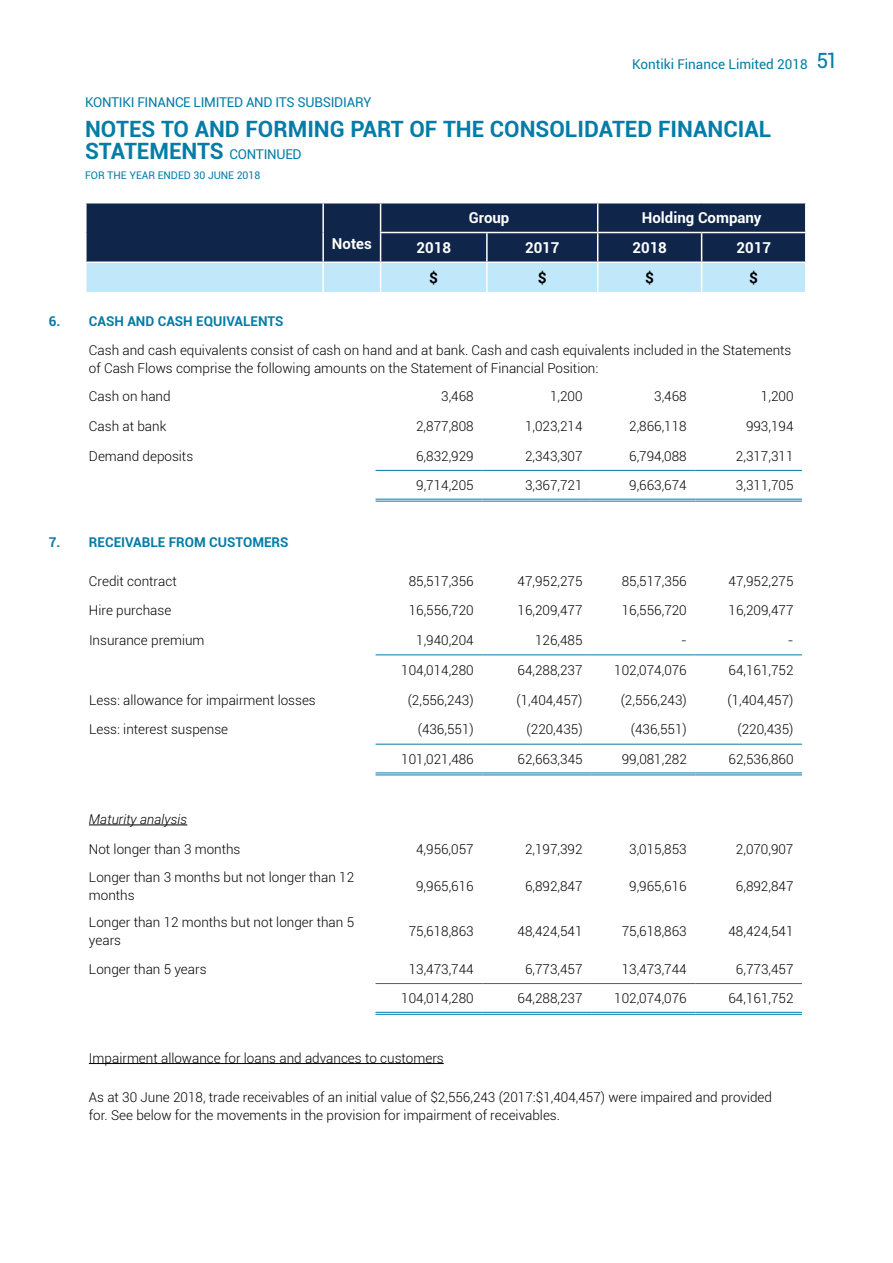
<style>
.page{position:relative;width:893px;height:1263px;background:#fff}
.page>*{position:absolute;margin:0;border:0;box-sizing:border-box;transform-origin:0 0}
.t1{font:700 22.5px/22.5px "Roboto";color:#047ca7}
.t2{font:700 15px "Roboto";color:#fff}
.t3{font:700 15px "Roboto";color:#000}
.t4{font:300 13.5px/18px "Roboto";color:#000}
.t5{font:700 13.5px "Roboto";color:#047ca7}
.t6{font:13.5px "Roboto";letter-spacing:-.02em;color:#047ca7}
.t7{font:13.5px "Roboto";color:#047ca7}
.t8{font:italic 300 13.5px "Roboto";color:#000}
.t9{font:10.5px "Roboto";color:#047ca7}
.s1{font-size:21px}
.s2{font-weight:400;font-size:13.5px}
</style>
<div class="page">
<hr style="left:376px;top:470px;width:106px;height:1px;background:#047ca7">
<hr style="left:482px;top:470px;width:109px;height:1px;background:#047ca7">
<hr style="left:591px;top:470px;width:104px;height:1px;background:#047ca7">
<hr style="left:695px;top:470px;width:107px;height:1px;background:#047ca7">
<hr style="left:376px;top:499px;width:106px;height:1px;background:#047ca7">
<hr style="left:376px;top:501px;width:106px;height:1px;background:#047ca7">
<hr style="left:482px;top:499px;width:109px;height:1px;background:#047ca7">
<hr style="left:482px;top:501px;width:109px;height:1px;background:#047ca7">
<hr style="left:591px;top:499px;width:104px;height:1px;background:#047ca7">
<hr style="left:591px;top:501px;width:104px;height:1px;background:#047ca7">
<hr style="left:695px;top:499px;width:107px;height:1px;background:#047ca7">
<hr style="left:695px;top:501px;width:107px;height:1px;background:#047ca7">
<hr style="left:376px;top:654px;width:106px;height:1px;background:#047ca7">
<hr style="left:482px;top:654px;width:109px;height:1px;background:#047ca7">
<hr style="left:591px;top:654px;width:104px;height:1px;background:#047ca7">
<hr style="left:695px;top:654px;width:107px;height:1px;background:#047ca7">
<hr style="left:376px;top:744px;width:106px;height:1px;background:#047ca7">
<hr style="left:482px;top:744px;width:109px;height:1px;background:#047ca7">
<hr style="left:591px;top:744px;width:104px;height:1px;background:#047ca7">
<hr style="left:695px;top:744px;width:107px;height:1px;background:#047ca7">
<hr style="left:376px;top:772px;width:106px;height:1px;background:#047ca7">
<hr style="left:376px;top:774px;width:106px;height:1px;background:#047ca7">
<hr style="left:482px;top:772px;width:109px;height:1px;background:#047ca7">
<hr style="left:482px;top:774px;width:109px;height:1px;background:#047ca7">
<hr style="left:591px;top:772px;width:104px;height:1px;background:#047ca7">
<hr style="left:591px;top:774px;width:104px;height:1px;background:#047ca7">
<hr style="left:695px;top:772px;width:107px;height:1px;background:#047ca7">
<hr style="left:695px;top:774px;width:107px;height:1px;background:#047ca7">
<hr style="left:376px;top:983px;width:106px;height:1px;background:#047ca7">
<hr style="left:482px;top:983px;width:109px;height:1px;background:#047ca7">
<hr style="left:591px;top:983px;width:104px;height:1px;background:#047ca7">
<hr style="left:695px;top:983px;width:107px;height:1px;background:#047ca7">
<hr style="left:376px;top:1012px;width:106px;height:1px;background:#047ca7">
<hr style="left:376px;top:1014px;width:106px;height:1px;background:#047ca7">
<hr style="left:482px;top:1012px;width:109px;height:1px;background:#047ca7">
<hr style="left:482px;top:1014px;width:109px;height:1px;background:#047ca7">
<hr style="left:591px;top:1012px;width:104px;height:1px;background:#047ca7">
<hr style="left:591px;top:1014px;width:104px;height:1px;background:#047ca7">
<hr style="left:695px;top:1012px;width:107px;height:1px;background:#047ca7">
<hr style="left:695px;top:1014px;width:107px;height:1px;background:#047ca7">
<hr style="left:89px;top:824px;width:98px;height:1px;background:#000">
<hr style="left:89px;top:1063px;width:355px;height:1px;background:#000">
<svg style="left:86px;top:203px;width:720px;height:89px;background:#56708c"></svg>
<p class="t6" style="left:85px;top:92px;width:288px">KONTIKI FINANCE LIMITED AND ITS SUBSIDIARY</p>
<p class="t7" style="left:632px;top:54px;width:207px">Kontiki Finance Limited 2018 <span class="s1">51</span></p>
<h1 class="t1" style="left:85px;top:117px;width:688px">NOTES TO AND FORMING PART OF THE CONSOLIDATED FINANCIAL<br>STATEMENTS <span class="s2">CONTINUED</span></h1>
<p class="t9" style="left:85px;top:167px;width:177px">FOR THE YEAR ENDED 30 JUNE 2018</p>
<p class="t2" style="left:332px;top:233px;width:41px">Notes</p>
<p class="t2" style="left:469px;top:207px;width:42px">Group</p>
<p class="t2" style="left:642px;top:207px;width:121px">Holding Company</p>
<p class="t2" style="left:416px;top:237px;width:36px">2018</p>
<p class="t2" style="left:525px;top:237px;width:36px">2017</p>
<p class="t2" style="left:632px;top:237px;width:36px">2018</p>
<p class="t2" style="left:736px;top:237px;width:36px">2017</p>
<p class="t3" style="left:429px;top:267px;width:10px">$</p>
<p class="t3" style="left:538px;top:267px;width:10px">$</p>
<p class="t3" style="left:645px;top:267px;width:10px">$</p>
<p class="t3" style="left:749px;top:267px;width:10px">$</p>
<p class="t5" style="left:49px;top:312px;width:236px">6. CASH AND CASH EQUIVALENTS</p>
<p class="t4" style="left:89px;top:340px;width:704px">Cash and cash equivalents consist of cash on hand and at bank. Cash and cash equivalents included in the Statements of Cash Flows comprise the following amounts on the Statement of Financial Position:</p>
<p class="t4" style="left:89px;top:387px;width:83px">Cash on hand</p>
<p class="t4" style="left:441px;top:387px;width:34px">3,468</p>
<p class="t4" style="left:550px;top:387px;width:34px">1,200</p>
<p class="t4" style="left:654px;top:387px;width:34px">3,468</p>
<p class="t4" style="left:761px;top:387px;width:34px">1,200</p>
<p class="t4" style="left:89px;top:416px;width:79px">Cash at bank</p>
<p class="t4" style="left:416px;top:416px;width:59px">2,877,808</p>
<p class="t4" style="left:525px;top:416px;width:59px">1,023,214</p>
<p class="t4" style="left:629px;top:416px;width:59px">2,866,118</p>
<p class="t4" style="left:746px;top:416px;width:49px">993,194</p>
<p class="t4" style="left:89px;top:446px;width:106px">Demand deposits</p>
<p class="t4" style="left:416px;top:446px;width:59px">6,832,929</p>
<p class="t4" style="left:525px;top:446px;width:59px">2,343,307</p>
<p class="t4" style="left:629px;top:446px;width:59px">6,794,088</p>
<p class="t4" style="left:736px;top:446px;width:59px">2,317,311</p>
<p class="t4" style="left:416px;top:476px;width:59px">9,714,205</p>
<p class="t4" style="left:525px;top:476px;width:59px">3,367,721</p>
<p class="t4" style="left:629px;top:476px;width:59px">9,663,674</p>
<p class="t4" style="left:736px;top:476px;width:59px">3,311,705</p>
<p class="t5" style="left:49px;top:533px;width:241px">7. RECEIVABLE FROM CUSTOMERS</p>
<p class="t4" style="left:89px;top:571px;width:89px">Credit contract</p>
<p class="t4" style="left:409px;top:571px;width:66px">85,517,356</p>
<p class="t4" style="left:518px;top:571px;width:66px">47,952,275</p>
<p class="t4" style="left:622px;top:571px;width:66px">85,517,356</p>
<p class="t4" style="left:728px;top:571px;width:66px">47,952,275</p>
<p class="t4" style="left:89px;top:601px;width:84px">Hire purchase</p>
<p class="t4" style="left:409px;top:601px;width:66px">16,556,720</p>
<p class="t4" style="left:518px;top:601px;width:66px">16,209,477</p>
<p class="t4" style="left:622px;top:601px;width:66px">16,556,720</p>
<p class="t4" style="left:728px;top:601px;width:66px">16,209,477</p>
<p class="t4" style="left:89px;top:631px;width:117px">Insurance premium</p>
<p class="t4" style="left:416px;top:631px;width:59px">1,940,204</p>
<p class="t4" style="left:535px;top:631px;width:49px">126,485</p>
<p class="t4" style="left:681px;top:631px;width:7px">-</p>
<p class="t4" style="left:788px;top:631px;width:7px">-</p>
<p class="t4" style="left:401px;top:661px;width:74px">104,014,280</p>
<p class="t4" style="left:518px;top:661px;width:66px">64,288,237</p>
<p class="t4" style="left:614px;top:661px;width:74px">102,074,076</p>
<p class="t4" style="left:728px;top:661px;width:66px">64,161,752</p>
<p class="t4" style="left:89px;top:690px;width:228px">Less: allowance for impairment losses</p>
<p class="t4" style="left:408px;top:690px;width:68px">(2,556,243)</p>
<p class="t4" style="left:517px;top:690px;width:68px">(1,404,457)</p>
<p class="t4" style="left:621px;top:690px;width:68px">(2,556,243)</p>
<p class="t4" style="left:727px;top:690px;width:68px">(1,404,457)</p>
<p class="t4" style="left:89px;top:720px;width:141px">Less: interest suspense</p>
<p class="t4" style="left:418px;top:720px;width:57px">(436,551)</p>
<p class="t4" style="left:527px;top:720px;width:57px">(220,435)</p>
<p class="t4" style="left:631px;top:720px;width:57px">(436,551)</p>
<p class="t4" style="left:738px;top:720px;width:57px">(220,435)</p>
<p class="t4" style="left:401px;top:750px;width:74px">101,021,486</p>
<p class="t4" style="left:518px;top:750px;width:66px">62,663,345</p>
<p class="t4" style="left:622px;top:750px;width:66px">99,081,282</p>
<p class="t4" style="left:729px;top:750px;width:66px">62,536,860</p>
<p class="t8" style="left:89px;top:810px;width:100px">Maturity analysis</p>
<p class="t4" style="left:89px;top:839px;width:153px">Not longer than 3 months</p>
<p class="t4" style="left:416px;top:839px;width:59px">4,956,057</p>
<p class="t4" style="left:525px;top:839px;width:59px">2,197,392</p>
<p class="t4" style="left:629px;top:839px;width:59px">3,015,853</p>
<p class="t4" style="left:736px;top:839px;width:59px">2,070,907</p>
<p class="t4" style="left:89px;top:868px;width:267px">Longer than 3 months but not longer than 12 months</p>
<p class="t4" style="left:416px;top:877px;width:59px">9,965,616</p>
<p class="t4" style="left:525px;top:877px;width:59px">6,892,847</p>
<p class="t4" style="left:629px;top:877px;width:59px">9,965,616</p>
<p class="t4" style="left:736px;top:877px;width:59px">6,892,847</p>
<p class="t4" style="left:89px;top:913px;width:267px">Longer than 12 months but not longer than 5 years</p>
<p class="t4" style="left:409px;top:922px;width:66px">75,618,863</p>
<p class="t4" style="left:518px;top:922px;width:66px">48,424,541</p>
<p class="t4" style="left:622px;top:922px;width:66px">75,618,863</p>
<p class="t4" style="left:728px;top:922px;width:66px">48,424,541</p>
<p class="t4" style="left:89px;top:959px;width:119px">Longer than 5 years</p>
<p class="t4" style="left:409px;top:959px;width:66px">13,473,744</p>
<p class="t4" style="left:525px;top:959px;width:59px">6,773,457</p>
<p class="t4" style="left:622px;top:959px;width:66px">13,473,744</p>
<p class="t4" style="left:736px;top:959px;width:59px">6,773,457</p>
<p class="t4" style="left:401px;top:989px;width:74px">104,014,280</p>
<p class="t4" style="left:518px;top:989px;width:66px">64,288,237</p>
<p class="t4" style="left:614px;top:989px;width:74px">102,074,076</p>
<p class="t4" style="left:728px;top:989px;width:66px">64,161,752</p>
<p class="t4" style="left:89px;top:1048px;width:356px">Impairment allowance for loans and advances to customers</p>
<p class="t4" style="left:89px;top:1088px;width:685px">As at 30 June 2018, trade receivables of an initial value of $2,556,243 (2017:$1,404,457) were impaired and provided for. See below for the movements in the provision for impairment of receivables.</p>
</div>
